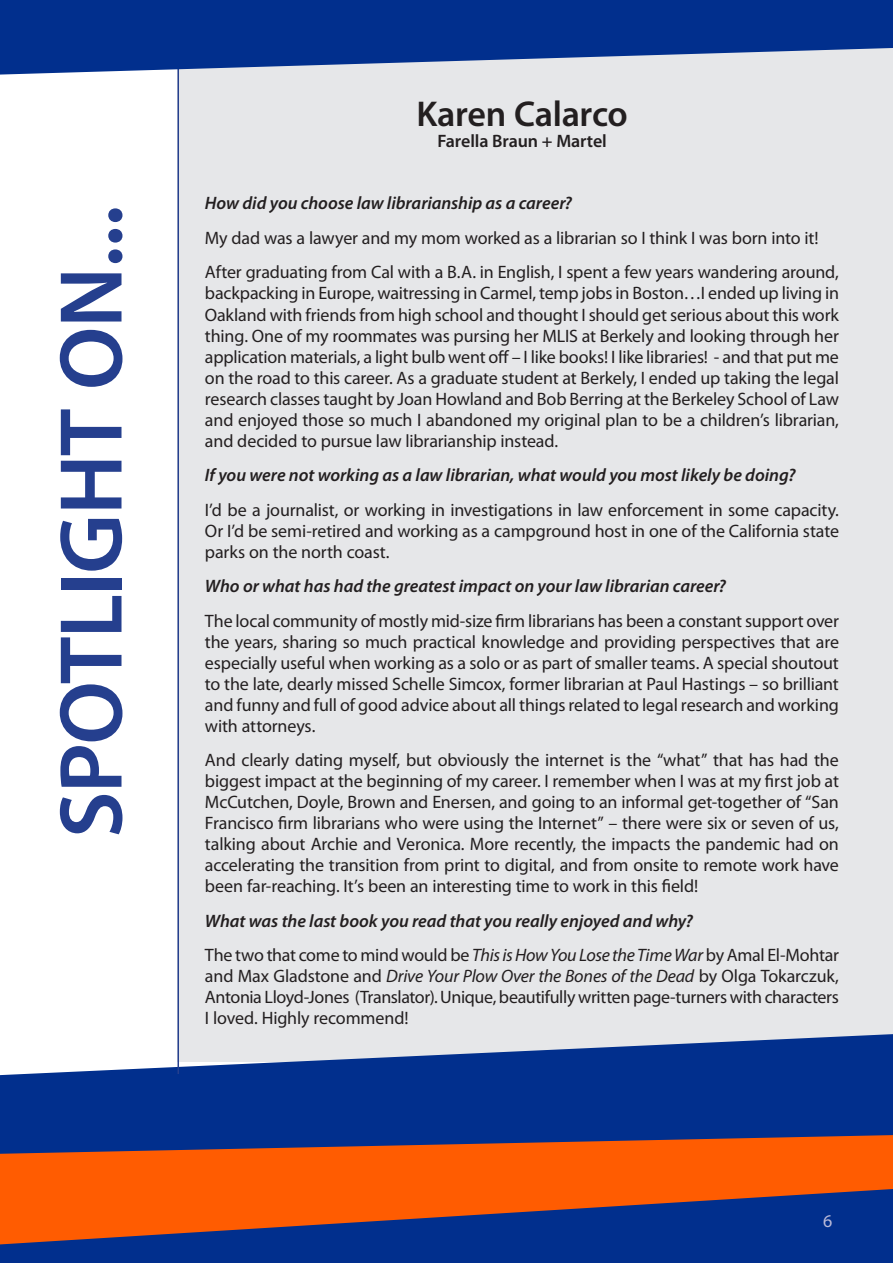
<style>
.page{position:relative;width:893px;height:1263px;background:#fff}
.page>*{position:absolute;margin:0;border:0;box-sizing:border-box;transform-origin:0 0}
.Article_Title{font:600 90px "Myriad Pro";letter-spacing:-.02em;color:#253f8e}
.MainText{font:600 36px "Myriad Pro";letter-spacing:-.01em;color:#231f20}
.MainText-2{font:18px/21px "Myriad Pro";letter-spacing:-.01em;color:#231f20;text-align:justify}
.MainText-3{font:italic 600 18px "Myriad Pro";letter-spacing:-.005em;color:#231f20}
.MainText-4{font:600 18px "Myriad Pro";letter-spacing:-.005em;color:#231f20}
.t1{font:18px "Myriad Pro";color:#bbbbd9}
.s1{font-style:italic}
</style>
<div class="page">
<div style="left:178px;top:0;width:715px;height:1062px;background:#e6e7e9"></div>
<div style="left:0;top:1084px;width:893px;height:179px;background:#ff5c01"></div>
<svg style="left:0;top:1034px;width:893px;height:120px;fill:#012f8d"></svg>
<svg style="left:0;top:1189px;width:893px;height:74px;fill:#012f8d"></svg>
<hr style="left:177px;top:0;width:2px;height:1074px;background:#253f8e">
<svg style="left:0;top:0;width:893px;height:75px;fill:#012f8d"></svg>
<p class="Article_Title" style="left:34px;top:838px;width:634px;rotate:-90deg">SPOTLIGHT ON...</p>
<p class="MainText" style="left:416px;top:91px;width:213px">Karen Calarco</p>
<p class="MainText-4" style="left:437px;top:130px;width:171px">Farella Braun + Martel</p>
<p class="MainText-3" style="left:205px;top:192px;width:368px">How did you choose law librarianship as a career?</p>
<p class="MainText-2" style="left:205px;top:227px;width:615px">My dad was a lawyer and my mom worked as a librarian so I think I was born into it!</p>
<p class="MainText-2" style="left:205px;top:262px;width:636px">After graduating from Cal with a B.A. in English, I spent a few years wandering around, backpacking in Europe, waitressing in Carmel, temp jobs in Boston…I ended up living in Oakland with friends from high school and thought I should get serious about this work thing. One of my roommates was pursing her MLIS at Berkely and looking through her application materials, a light bulb went off – I like books! I like libraries! - and that put me on the road to this career. As a graduate student at Berkely, I ended up taking the legal research classes taught by Joan Howland and Bob Berring at the Berkeley School of Law and enjoyed those so much I abandoned my original plan to be a children’s librarian, and decided to pursue law librarianship instead.</p>
<p class="MainText-3" style="left:205px;top:463px;width:592px">If you were not working as a law librarian, what would you most likely be doing?</p>
<p class="MainText-2" style="left:205px;top:499px;width:636px">I’d be a journalist, or working in investigations in law enforcement in some capacity.<br>Or I’d be semi-retired and working as a campground host in one of the California state parks on the north coast.</p>
<p class="MainText-3" style="left:205px;top:574px;width:523px">Who or what has had the greatest impact on your law librarian career?</p>
<p class="MainText-2" style="left:205px;top:610px;width:635px">The local community of mostly mid-size firm librarians has been a constant support over the years, sharing so much practical knowledge and providing perspectives that are especially useful when working as a solo or as part of smaller teams. A special shoutout to the late, dearly missed Schelle Simcox, former librarian at Paul Hastings – so brilliant and funny and full of good advice about all things related to legal research and working with attorneys.</p>
<p class="MainText-2" style="left:205px;top:749px;width:635px">And clearly dating myself, but obviously the internet is the “what” that has had the biggest impact at the beginning of my career. I remember when I was at my first job at McCutchen, Doyle, Brown and Enersen, and going to an informal get-together of “San Francisco firm librarians who were using the Internet” – there were six or seven of us, talking about Archie and Veronica. More recently, the impacts the pandemic had on accelerating the transition from print to digital, and from onsite to remote work have been far-reaching. It’s been an interesting time to work in this field!</p>
<p class="MainText-3" style="left:205px;top:909px;width:489px">What was the last book you read that you really enjoyed and why?</p>
<p class="MainText-2" style="left:205px;top:944px;width:635px">The two that come to mind would be <span class="s1">This is How You Lose the Time War</span> by Amal El-Mohtar and Max Gladstone and <span class="s1">Drive Your Plow Over the Bones of the Dead</span> by Olga Tokarczuk, Antonia Lloyd-Jones (Translator). Unique, beautifully written page-turners with characters I loved. Highly recommend!</p>
<p class="t1" style="left:823px;top:1210px;width:11px">6</p>
</div>
